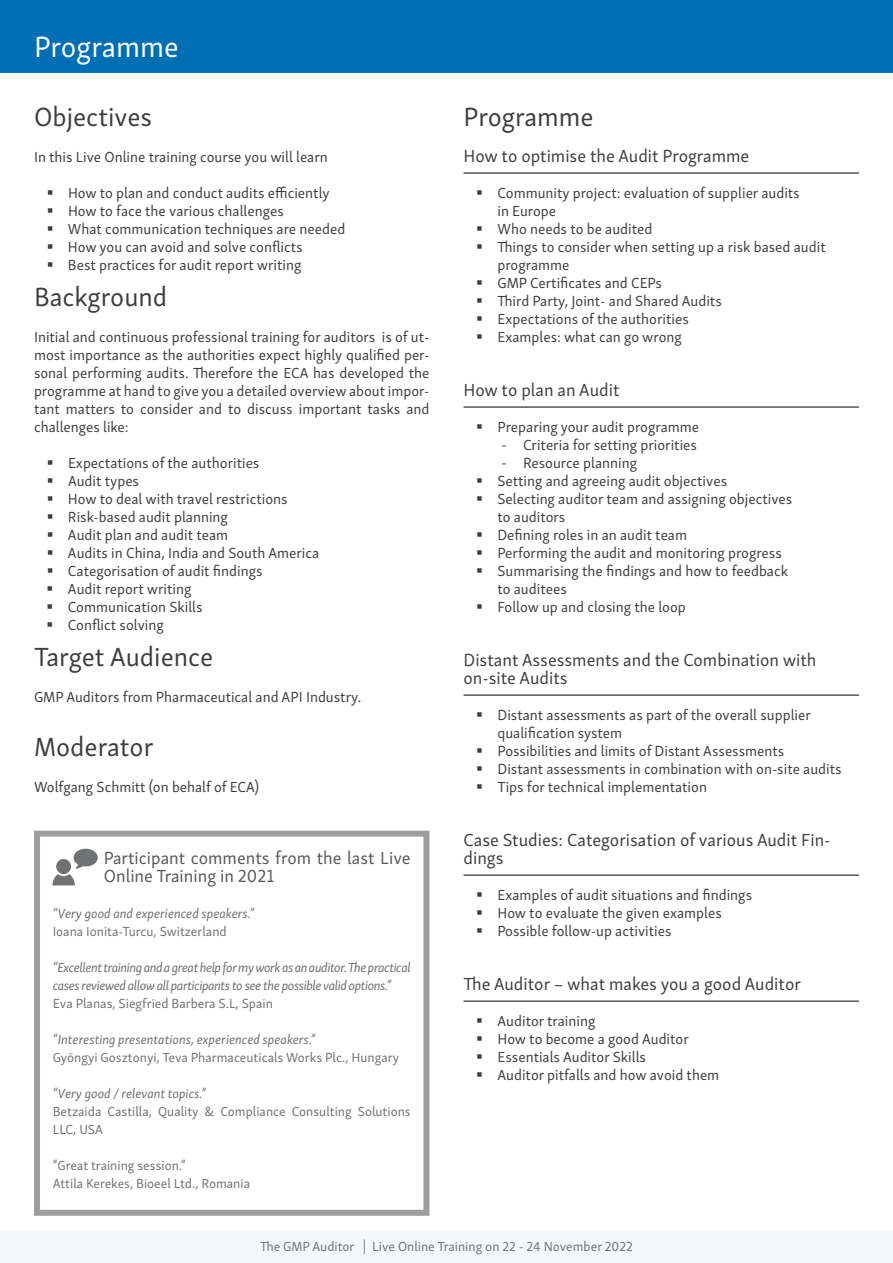
<style>
.page{position:relative;width:893px;height:1263px;background:#fff}
.page>*{position:absolute;margin:0;border:0;box-sizing:border-box;transform-origin:0 0}
.t1{font:30px "Skolar Sans Latn";color:#fff}
.t2{font:27px "Skolar Sans Latn";color:#3e3d40}
.t3{font:18px/18px "Skolar Sans Latn";color:#3e3d40}
.t4{font:18px/18px "Skolar Sans Latn";color:#58585a}
.t5{font:15px/18px "Skolar Sans Latn";color:#3e3d40}
.t6{font:13.5px/18px "Skolar Sans Latn";color:#707172}
.t7{font:italic 13.5px/18px "Skolar Sans Latn";letter-spacing:-.03em;color:#707172}
.t8{font:italic 13.5px "Skolar Sans Latn";color:#707172}
.s1{font-family:"Myriad Pro"}
</style>
<div class="page">
<div style="left:0;top:0;width:893px;height:72px;background:#006fb4"></div>
<div style="left:34px;top:831px;width:395px;height:385px;border:6px solid #9c9e9f"></div>
<hr style="left:463px;top:173px;width:396px;height:1px;background:#000">
<hr style="left:463px;top:407px;width:396px;height:1px;background:#000">
<hr style="left:463px;top:695px;width:396px;height:1px;background:#000">
<hr style="left:463px;top:875px;width:396px;height:1px;background:#000">
<hr style="left:463px;top:1001px;width:396px;height:1px;background:#000">
<div style="left:0;top:1231px;width:893px;height:32px;background:#f2f8fb"></div>
<svg style="left:52px;top:849px;width:46px;height:36px"></svg>
<h1 class="t1" style="left:34px;top:24px;width:146px">Programme</h1>
<h2 class="t2" style="left:34px;top:96px;width:120px">Objectives</h2>
<p class="t5" style="left:34px;top:147px;width:295px">In this Live Online training course you will learn</p>
<p class="t5" style="left:68px;top:183px;width:279px">How to plan and conduct audits efficiently How to face the various challenges<br>What communication techniques are needed How you can avoid and solve conflicts<br>Best practices for audit report writing</p>
<h2 class="t2" style="left:34px;top:276px;width:135px">Background</h2>
<p class="t5" style="left:34px;top:327px;width:397px;text-align:justify">Initial and continuous professional training for auditors is of ut&shy;most importance as the authorities expect highly qualified per&shy;sonal performing audits. Therefore the ECA has developed the programme at hand to give you a detailed overview about impor&shy;tant matters to consider and to discuss important tasks and challenges like:</p>
<p class="t5" style="left:68px;top:453px;width:253px">Expectations of the authorities<br>Audit types<br>How to deal with travel restrictions<br>Risk-based audit planning<br>Audit plan and audit team<br>Audits in China, India and South America<br>Categorisation of audit findings<br>Audit report writing<br>Communication Skills<br>Conflict solving</p>
<h2 class="t2" style="left:34px;top:636px;width:181px">Target Audience</h2>
<p class="t5" style="left:34px;top:687px;width:329px">GMP Auditors from Pharmaceutical and API Industry.</p>
<h2 class="t2" style="left:34px;top:726px;width:121px">Moderator</h2>
<p class="t5" style="left:34px;top:777px;width:227px">Wolfgang Schmitt (on behalf of ECA)</p>
<p class="t4" style="left:104px;top:847px;width:308px">Participant comments from the last Live<br>Online Training in 2021</p>
<p class="t8" style="left:53px;top:903px;width:203px">“Very good and experienced speakers.”</p>
<p class="t6" style="left:53px;top:921px;width:175px">Ioana Ionita-Turcu, Switzerland</p>
<p class="t7" style="left:53px;top:957px;width:359px">“Excellent training and a great help for my work as an auditor. The practical cases reviewed allow all participants to see the possible valid options.”</p>
<p class="t6" style="left:53px;top:993px;width:222px">Eva Planas, Siegfried Barbera S.L, Spain</p>
<p class="t8" style="left:53px;top:1029px;width:264px">“Interesting presentations, experienced speakers.”</p>
<p class="t6" style="left:53px;top:1047px;width:348px">Gyöngyi Gosztonyi, Teva Pharmaceuticals Works Plc., Hungary</p>
<p class="t8" style="left:53px;top:1083px;width:155px">“Very good / relevant topics.”</p>
<p class="t6" style="left:53px;top:1101px;width:359px">Betzaida Castilla, Quality &amp; Compliance Consulting Solutions<br>LLC, USA</p>
<p class="t6" style="left:53px;top:1155px;width:199px">“Great training session.”<br>Attila Kerekes, Bioeel Ltd., Romania</p>
<h2 class="t2" style="left:463px;top:96px;width:132px">Programme</h2>
<p class="t3" style="left:463px;top:145px;width:287px">How to optimise the Audit Programme</p>
<p class="t5" style="left:497px;top:183px;width:330px">Community project: evaluation of supplier audits<br>in Europe<br>Who needs to be audited<br>Things to consider when setting up a risk based audit programme<br>GMP Certificates and CEPs<br>Third Party, Joint- and Shared Audits<br>Expectations of the authorities<br>Examples: what can go wrong</p>
<p class="t3" style="left:463px;top:379px;width:158px">How to plan an Audit</p>
<p class="t5" style="left:497px;top:417px;width:203px">Preparing your audit programme</p>
<p class="t5" style="left:502px;top:435px;width:197px"><span class="s1">-</span> Criteria for setting priorities</p>
<p class="t5" style="left:497px;top:453px;width:296px"><span class="s1">-</span> Resource planning<br>Setting and agreeing audit objectives<br>Selecting auditor team and assigning objectives to auditors<br>Defining roles in an audit team<br>Performing the audit and monitoring progress<br>Summarising the findings and how to feedback to auditees<br>Follow up and closing the loop</p>
<p class="t3" style="left:463px;top:649px;width:354px">Distant Assessments and the Combination with on-site Audits</p>
<p class="t5" style="left:497px;top:705px;width:346px">Distant assessments as part of the overall supplier qualification system<br>Possibilities and limits of Distant Assessments<br>Distant assessments in combination with on-site audits Tips for technical implementation</p>
<p class="t3" style="left:463px;top:829px;width:369px">Case Studies: Categorisation of various Audit Fin&shy;dings</p>
<p class="t5" style="left:497px;top:885px;width:256px">Examples of audit situations and findings<br>How to evaluate the given examples<br>Possible follow-up activities</p>
<p class="t3" style="left:463px;top:973px;width:339px">The Auditor – what makes you a good Auditor</p>
<p class="t5" style="left:497px;top:1011px;width:223px">Auditor training<br>How to become a good Auditor<br>Essentials Auditor Skills<br>Auditor pitfalls and how avoid them</p>
<p class="t6" style="left:260px;top:1237px;width:374px">The GMP Auditor | Live Online Training on 22 - 24 November 2022</p>
</div>
